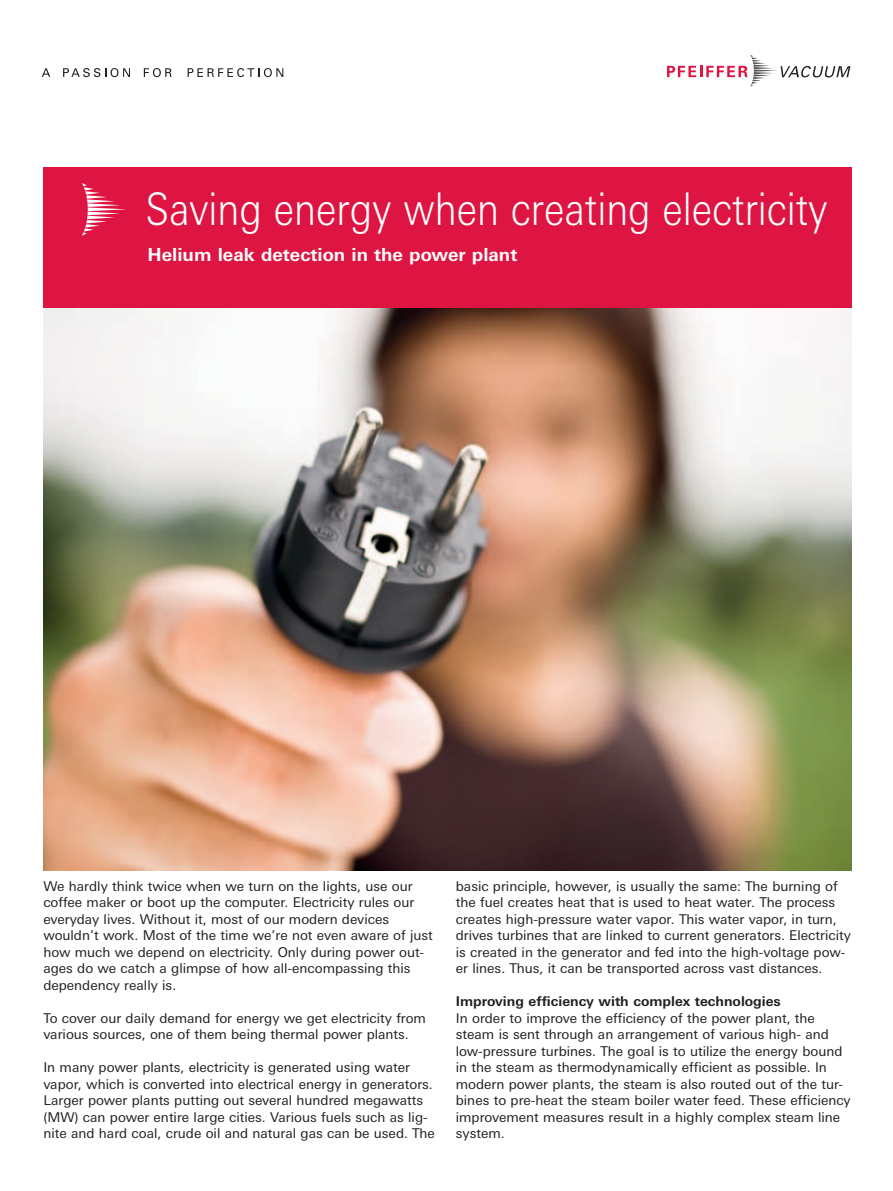
<style>
.page{position:relative;width:893px;height:1191px;background:#fff}
.page>*{position:absolute;margin:0;border:0;box-sizing:border-box;transform-origin:0 0}
.t1{font:300 45px "Univers Next W1 G";color:#fff;scale:.85 1}
.t2{font:700 18px "Univers Next W1 G";color:#fff}
.t3{font:13.5px/16.5px "Univers Next W1 G";color:#231f20}
.t4{font:700 13.5px "Univers Next W1 G";color:#231f20}
</style>
<div class="page">
<div style="left:43px;top:167px;width:809px;height:141px;background:#de1542"></div>
<img style="left:43px;top:308px;width:808px;height:562px">
<svg style="left:82px;top:183px;width:44px;height:53px"></svg>
<svg style="left:667px;top:55px;width:183px;height:31px"></svg>
<svg style="left:42px;top:68px;width:8px;height:9px"></svg>
<svg style="left:63px;top:68px;width:67px;height:9px"></svg>
<svg style="left:144px;top:68px;width:28px;height:9px"></svg>
<svg style="left:188px;top:68px;width:95px;height:9px"></svg>
<h1 class="t1" style="left:145px;top:183px;width:804px">Saving energy when creating electricity</h1>
<h2 class="t2" style="left:148px;top:244px;width:371px">Helium leak detection in the power plant</h2>
<p class="t3" style="left:43px;top:877px;width:391px">We hardly think twice when we turn on the lights, use our coffee maker or boot up the computer. Electricity rules our everyday lives. Without it, most of our modern devices wouldn’t work. Most of the time we’re not even aware of just how much we depend on electricity. Only during power out&shy;ages do we catch a glimpse of how all-encompassing this dependency really is.</p>
<p class="t3" style="left:43px;top:1009px;width:384px">To cover our daily demand for energy we get electricity from various sources, one of them being thermal power plants.</p>
<p class="t3" style="left:43px;top:1059px;width:393px">In many power plants, electricity is generated using water vapor, which is converted into electrical energy in generators.<br>Larger power plants putting out several hundred megawatts (MW) can power entire large cities. Various fuels such as lig&shy;nite and hard coal, crude oil and natural gas can be used. The</p>
<p class="t3" style="left:456px;top:877px;width:396px">basic principle, however, is usually the same: The burning of the fuel creates heat that is used to heat water. The process creates high-pressure water vapor. This water vapor, in turn, drives turbines that are linked to current generators. Electricity is created in the generator and fed into the high-voltage pow&shy;er lines. Thus, it can be transported across vast distances.</p>
<p class="t4" style="left:456px;top:993px;width:327px">Improving efficiency with complex technologies</p>
<p class="t3" style="left:456px;top:1009px;width:396px">In order to improve the efficiency of the power plant, the steam is sent through an arrangement of various high- and low-pressure turbines. The goal is to utilize the energy bound in the steam as thermodynamically efficient as possible. In modern power plants, the steam is also routed out of the tur&shy;bines to pre-heat the steam boiler water feed. These efficiency improvement measures result in a highly complex steam line system.</p>
</div>
